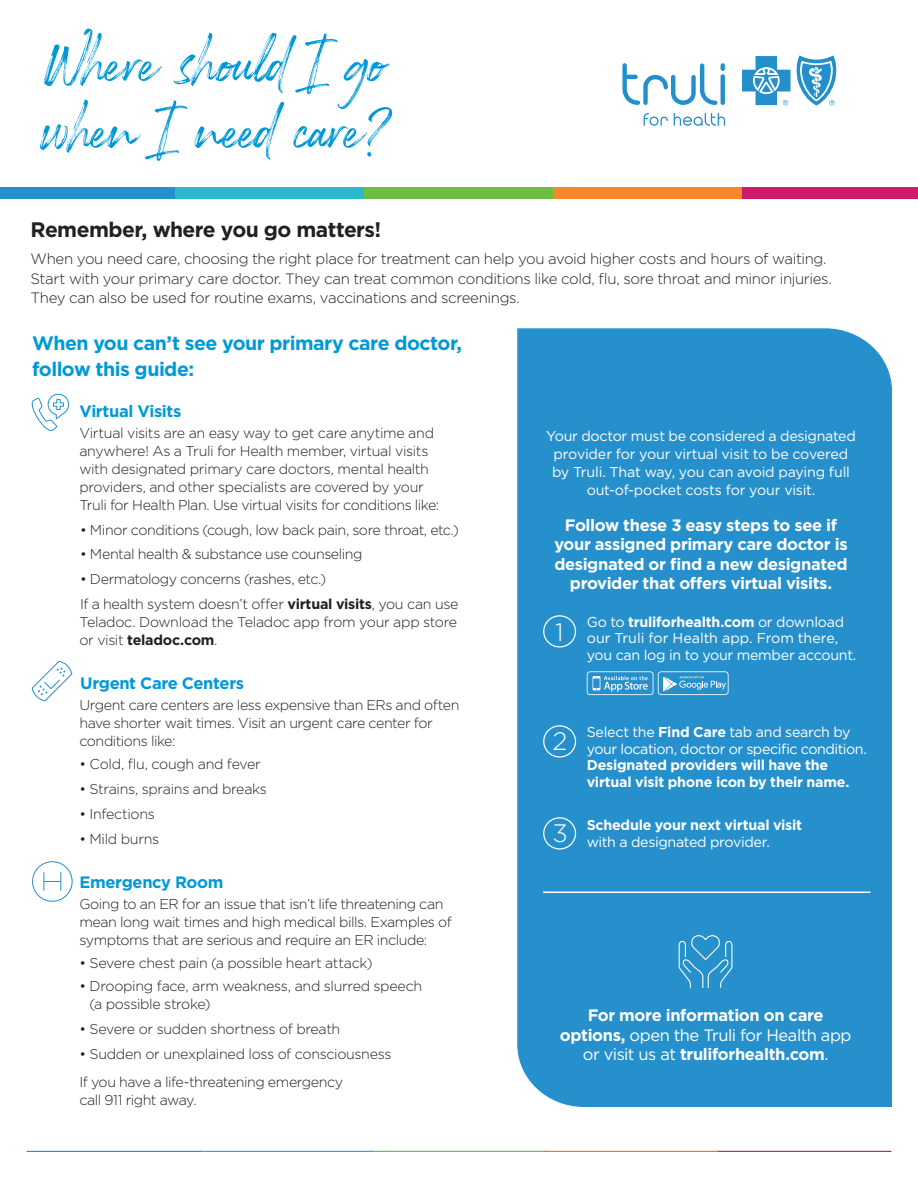
<style>
.page{position:relative;width:918px;height:1188px;background:#fff}
.page>*{position:absolute;margin:0;border:0;box-sizing:border-box;transform-origin:0 0}
.t1{font:65.25px/66.8px "Rockness";letter-spacing:-.02em;color:#0099d8}
.t2{font:300 25.2px "Gotham";color:#fff}
.t3{font:700 21px "Gotham";letter-spacing:-.03em;color:#231f20}
.t4{font:700 19.5px/25.5px "Gotham";letter-spacing:-.025em;color:#0099d8}
.t5{font:700 16.5px/19.5px "Gotham";letter-spacing:-.025em;color:#fff;text-align:center}
.t6{font:700 16.5px "Gotham";letter-spacing:-.025em;color:#0099d8}
.body_gotham_light_11{font:300 15px/19.5px "Gotham";letter-spacing:-.025em;color:#231f20}
.t7{font:300 14.25px/18px "Gotham";letter-spacing:-.03em;color:#231f20}
.t8{font:14.25px/18px "Gotham";letter-spacing:-.02em;color:#fff}
.t9{font:700 14.25px/16.5px "Gotham";letter-spacing:-.015em;color:#fff}
.s1{font-weight:700}
.s2{font-weight:400}
</style>
<div class="page">
<div style="left:0;top:188px;width:175px;height:11px;background:#2291cc"></div>
<div style="left:175px;top:188px;width:189px;height:11px;background:#2cb8cc"></div>
<div style="left:364px;top:188px;width:190px;height:11px;background:#6fbe44"></div>
<div style="left:554px;top:188px;width:189px;height:11px;background:#f58829"></div>
<div style="left:743px;top:188px;width:175px;height:11px;background:#cd1b6a"></div>
<svg style="left:742px;top:56px;width:49px;height:49px"></svg>
<svg style="left:797px;top:55px;width:39px;height:51px"></svg>
<svg style="left:644px;top:113px;width:24px;height:13px"></svg>
<svg style="left:674px;top:113px;width:51px;height:13px"></svg>
<svg style="left:622px;top:63px;width:103px;height:42px"></svg>
<hr style="left:721px;top:74px;width:4px;height:31px;background:#2490cb;border-radius:2px">
<div style="left:517px;top:328px;width:375px;height:779px;background:#2590cb"></div>
<svg style="left:679px;top:935px;width:53px;height:53px;background:#3e9dd1"></svg>
<div style="left:32px;top:861px;width:41px;height:41px;border:1px solid #2291cc;border-radius:50%"></div>
<svg style="left:43px;top:873px;width:18px;height:17px"></svg>
<svg style="left:32px;top:661px;width:40px;height:40px"></svg>
<svg style="left:32px;top:394px;width:37px;height:37px"></svg>
<hr style="left:543px;top:892px;width:327px;height:1px;background:#fff">
<svg style="left:587px;top:671px;width:142px;height:24px;background:#55a8d6"></svg>
<div style="left:543px;top:615px;width:33px;height:33px;border:1px solid #fff;border-radius:50%"></div>
<div style="left:543px;top:725px;width:33px;height:33px;border:1px solid #fff;border-radius:50%"></div>
<div style="left:543px;top:817px;width:33px;height:33px;border:1px solid #fff;border-radius:50%"></div>
<div style="left:678px;top:357px;width:54px;height:54px;background:#2590cb"></div>
<hr style="left:717px;top:1151px;width:174px;height:1px;background:#e4036f">
<hr style="left:27px;top:1151px;width:174px;height:1px;background:#0099d8">
<hr style="left:199px;top:1151px;width:175px;height:1px;background:#00b5d1">
<hr style="left:372px;top:1151px;width:174px;height:1px;background:#60bb46">
<hr style="left:544px;top:1151px;width:175px;height:1px;background:#f36e21">
<p class="t1" style="left:43px;top:24px;width:354px">Where should I go when I need care?</p>
<p class="t3" style="left:31px;top:215px;width:352px">Remember, where you go matters!</p>
<p class="body_gotham_light_11" style="left:31px;top:249px;width:803px">When you need care, choosing the right place for treatment can help you avoid higher costs and hours of waiting.<br>Start with your primary care doctor. They can treat common conditions like cold, flu, sore throat and minor injuries.<br>They can also be used for routine exams, vaccinations and screenings.</p>
<h3 class="t4" style="left:32px;top:330px;width:432px">When you can’t see your primary care doctor, follow this guide:</h3>
<p class="t6" style="left:79px;top:400px;width:103px">Virtual Visits</p>
<p class="t7" style="left:79px;top:423px;width:361px">Virtual visits are an easy way to get care anytime and anywhere! As a Truli for Health member, virtual visits with designated primary care doctors, mental health providers, and other specialists are covered by your Truli for Health Plan. Use virtual visits for conditions like:</p>
<p class="t7" style="left:80px;top:520px;width:380px">• Minor conditions (cough, low back pain, sore throat, etc.)</p>
<p class="t7" style="left:80px;top:545px;width:284px">• Mental health &amp; substance use counseling</p>
<p class="t7" style="left:80px;top:566px;width:380px;line-height:24.8px">• Dermatology concerns (rashes, etc.)<br>If a health system doesn’t offer <span class="s1">virtual visits</span>, you can use</p>
<p class="t7" style="left:79px;top:612px;width:379px">Teladoc. Download the Teladoc app from your app store or visit <span class="s1">teladoc.com</span>.</p>
<p class="t6" style="left:80px;top:672px;width:165px">Urgent Care Centers</p>
<p class="t7" style="left:79px;top:696px;width:382px">Urgent care centers are less expensive than ERs and often have shorter wait times. Visit an urgent care center for conditions like:</p>
<p class="t7" style="left:79px;top:755px;width:183px">• Cold, flu, cough and fever</p>
<p class="t7" style="left:79px;top:780px;width:189px">• Strains, sprains and breaks</p>
<p class="t7" style="left:79px;top:804px;width:77px">• Infections</p>
<p class="t7" style="left:79px;top:829px;width:81px">• Mild burns</p>
<p class="t6" style="left:79px;top:871px;width:146px">Emergency Room</p>
<p class="t7" style="left:79px;top:894px;width:374px">Going to an ER for an issue that isn’t life threatening can mean long wait times and high medical bills. Examples of symptoms that are serious and require an ER include:</p>
<p class="t7" style="left:79px;top:954px;width:295px">• Severe chest pain (a possible heart attack)</p>
<p class="t7" style="left:90px;top:977px;width:334px;text-indent:-10px">• Drooping face, arm weakness, and slurred speech (a possible stroke)</p>
<p class="t7" style="left:79px;top:1020px;width:262px">• Severe or sudden shortness of breath</p>
<p class="t7" style="left:79px;top:1040px;width:314px;line-height:27.8px">• Sudden or unexplained loss of consciousness<br>If you have a life-threatening emergency</p>
<p class="t7" style="left:79px;top:1090px;width:119px">call 911 right away.</p>
<p class="t8" style="left:546px;top:427px;width:311px;text-align:center">Your doctor must be considered a designated provider for your virtual visit to be covered by Truli. That way, you can avoid paying full out-of-pocket costs for your visit.</p>
<p class="t5" style="left:554px;top:515px;width:295px">Follow these 3 easy steps to see if your assigned primary care doctor is designated or find a new designated provider that offers virtual visits.</p>
<p class="t8" style="left:587px;top:613px;width:271px;line-height:16.5px">Go to <span class="s1">truliforhealth.com</span> or download our Truli for Health app. From there, you can log in to your member account.</p>
<h2 class="t2" style="left:555px;top:616px;width:10px">1</h2>
<p class="t8" style="left:587px;top:724px;width:282px;line-height:16.5px">Select the <span class="s1">Find Care</span> tab and search by your location, doctor or specific condition.</p>
<p class="t9" style="left:587px;top:757px;width:264px">Designated providers will have the virtual visit phone icon by their name.</p>
<p class="t9" style="left:587px;top:817px;width:217px">Schedule your next virtual visit</p>
<p class="t8" style="left:587px;top:832px;width:185px">with a designated provider.</p>
<h2 class="t2" style="left:553px;top:725px;width:16px">2</h2>
<h2 class="t2" style="left:553px;top:817px;width:17px">3</h2>
<p class="t5" style="left:560px;top:1006px;width:293px">For more information on care options, <span class="s2">open the Truli for Health app or visit us at</span> truliforhealth.com<span class="s2">.</span></p>
</div>
